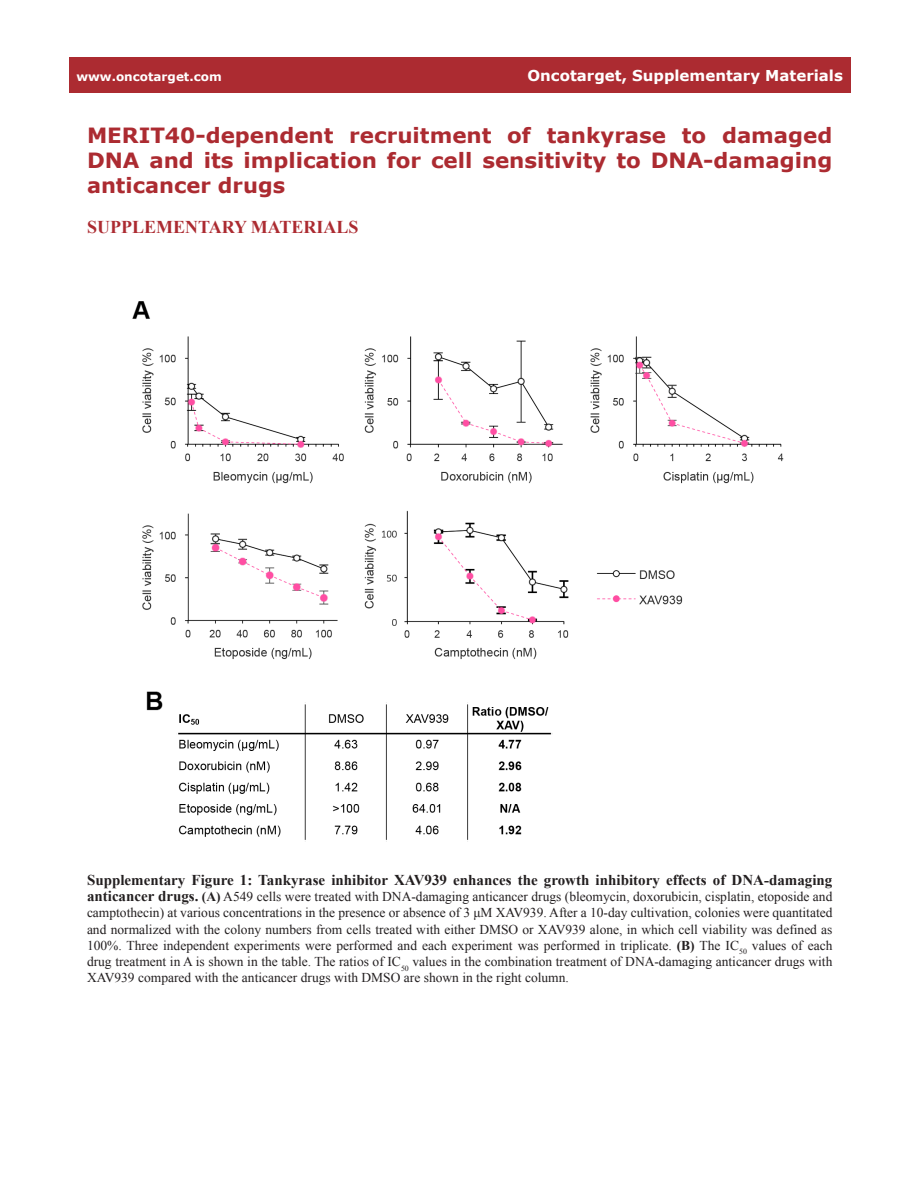
<style>
.page{position:relative;width:918px;height:1188px;background:#fff}
.page>*{position:absolute;margin:0;border:0;box-sizing:border-box;transform-origin:0 0}
.t1{font:700 21px/25.2px "Verdana";color:#ac2b31;text-align:justify}
.Heading{font:700 18px "Times New Roman";color:#ac2b31}
.figuretext{font:700 15px "Times New Roman";color:#231f20}
.Web_left{font:700 15px "Verdana";color:#fff}
.figuretext-2{font:13.5px/16.2px "Times New Roman";color:#231f20;text-align:justify}
.Web_left-2{font:700 12px "Verdana";color:#fff}
.s1{font-weight:700;font-size:15px}
.s2{font-weight:700}
</style>
<div class="page">
<div style="left:69px;top:57px;width:781px;height:36px;background:#ac2b31"></div>
<img style="left:132px;top:301px;width:652px;height:541px">
<p class="Web_left-2" style="left:76px;top:68px;width:147px">www.oncotarget.com</p>
<p class="Web_left" style="left:528px;top:65px;width:317px">Oncotarget, Supplementary Materials</p>
<p class="t1" style="left:87px;top:122px;width:747px">MERIT40-dependent recruitment of tankyrase to damaged DNA and its implication for cell sensitivity to DNA-damaging anticancer drugs</p>
<p class="Heading" style="left:87px;top:214px;width:273px">SUPPLEMENTARY MATERIALS</p>
<p class="figuretext" style="left:87px;top:870px;width:747px">Supplementary Figure 1: Tankyrase inhibitor XAV939 enhances the growth inhibitory effects of DNA-damaging</p>
<p class="figuretext-2" style="left:87px;top:888px;width:747px"><span class="s1">anticancer drugs.</span> <span class="s2">(A)</span> A549 cells were treated with DNA-damaging anticancer drugs (bleomycin, doxorubicin, cisplatin, etoposide and camptothecin) at various concentrations in the presence or absence of 3 μM XAV939. After a 10-day cultivation, colonies were quantitated and normalized with the colony numbers from cells treated with either DMSO or XAV939 alone, in which cell viability was defined as 100%. Three independent experiments were performed and each experiment was performed in triplicate. <span class="s2">(B)</span> The IC<sub>50</sub> values of each drug treatment in A is shown in the table. The ratios of IC<sub>50</sub> values in the combination treatment of DNA-damaging anticancer drugs with XAV939 compared with the anticancer drugs with DMSO are shown in the right column.</p>
</div>
